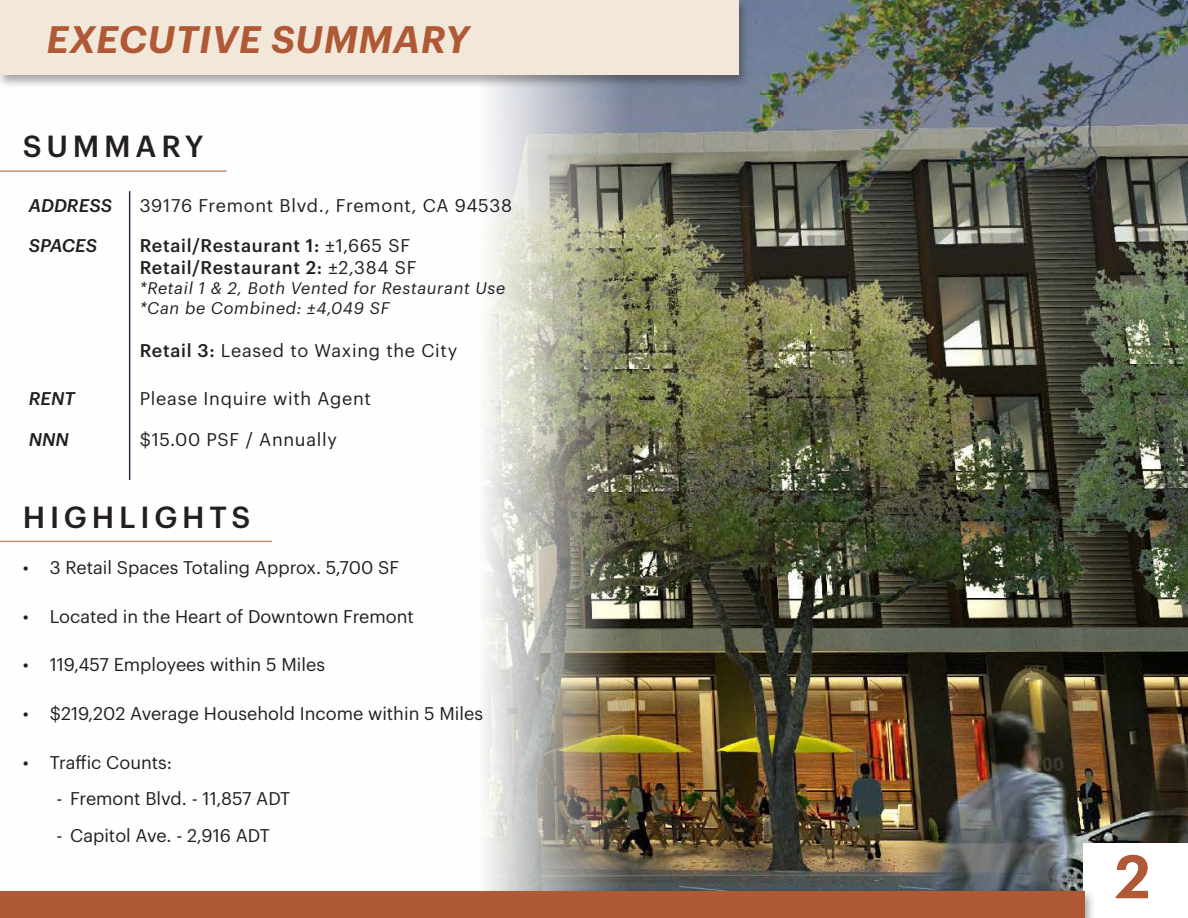
<style>
.page{position:relative;width:1188px;height:918px;background:#fff}
.page>*{position:absolute;margin:0;border:0;box-sizing:border-box;transform-origin:0 0}
.t1{font:600 60px "Graphik";color:#b05936}
.t2{font:italic 600 37.5px "Graphik";letter-spacing:.02em;color:#b05936}
.t3{font:500 29.85px "Graphik";letter-spacing:.16em;color:#231f20}
.t4{font:18px "Graphik";color:#231f20}
.t5{font:18px "Graphik";letter-spacing:.04em;color:#231f20}
.t6{font:500 18px "Graphik";letter-spacing:.04em;color:#231f20}
.t7{font:italic 500 18px "Graphik";color:#231f20}
.t8{font:italic 16.5px "Graphik";letter-spacing:.04em;color:#231f20}
.s1{font-weight:400}
.s2{font-weight:500}
</style>
<div class="page">
<img style="left:0;top:0;width:1188px;height:889px">
<hr style="left:0;top:170px;width:227px;height:2px;background:#c98e76">
<hr style="left:0;top:541px;width:272px;height:1px;background:#c98e76">
<hr style="left:129px;top:191px;width:1px;height:289px;background:#263244">
<div style="left:0;top:0;width:751px;height:89px;background:#231f20;opacity:.4"></div>
<div style="left:0;top:0;width:739px;height:75px;background:#f2e8d9"></div>
<div style="left:1084px;top:843px;width:104px;height:75px;background:#fff"></div>
<div style="left:0;top:889px;width:1096px;height:29px;background:#231f20;opacity:.4"></div>
<div style="left:0;top:891px;width:1084px;height:27px;background:#b05936"></div>
<p class="t2" style="left:47px;top:11px;width:424px">EXECUTIVE SUMMARY</p>
<p class="t3" style="left:23px;top:124px;width:182px">SUMMARY</p>
<p class="t7" style="left:29px;top:192px;width:85px">ADDRESS</p>
<p class="t5" style="left:140px;top:192px;width:374px">39176 Fremont Blvd., Fremont, CA 94538</p>
<p class="t7" style="left:29px;top:232px;width:70px">SPACES</p>
<p class="t6" style="left:140px;top:232px;width:272px">Retail/Restaurant 1: <span class="s1">±1,665 SF</span></p>
<p class="t6" style="left:140px;top:254px;width:278px">Retail/Restaurant 2: <span class="s1">±2,384 SF</span></p>
<p class="t8" style="left:140px;top:275px;width:367px">*Retail 1 &amp; 2, Both Vented for Restaurant Use</p>
<p class="t8" style="left:140px;top:295px;width:252px">*Can be Combined: ±4,049 SF</p>
<p class="t5" style="left:140px;top:337px;width:319px"><span class="s2">Retail 3:</span> Leased to Waxing the City</p>
<p class="t7" style="left:29px;top:385px;width:48px">RENT</p>
<p class="t5" style="left:140px;top:385px;width:233px">Please Inquire with Agent</p>
<p class="t7" style="left:29px;top:426px;width:42px">NNN</p>
<p class="t5" style="left:140px;top:426px;width:199px">$15.00 PSF / Annually</p>
<p class="t3" style="left:23px;top:494px;width:229px">HIGHLIGHTS</p>
<p class="t4" style="left:23px;top:554px;width:378px">• 3 Retail Spaces Totaling Approx. 5,700 SF</p>
<p class="t4" style="left:23px;top:603px;width:393px">• Located in the Heart of Downtown Fremont</p>
<p class="t4" style="left:23px;top:651px;width:304px">• 119,457 Employees within 5 Miles</p>
<p class="t4" style="left:23px;top:700px;width:462px">• $219,202 Average Household Income within 5 Miles</p>
<p class="t4" style="left:23px;top:749px;width:151px">• Traffic Counts:</p>
<p class="t4" style="left:57px;top:785px;width:235px">- Fremont Blvd. - 11,857 ADT</p>
<p class="t4" style="left:57px;top:822px;width:215px">- Capitol Ave. - 2,916 ADT</p>
<h1 class="t1" style="left:1115px;top:831px;width:37px">2</h1>
</div>
